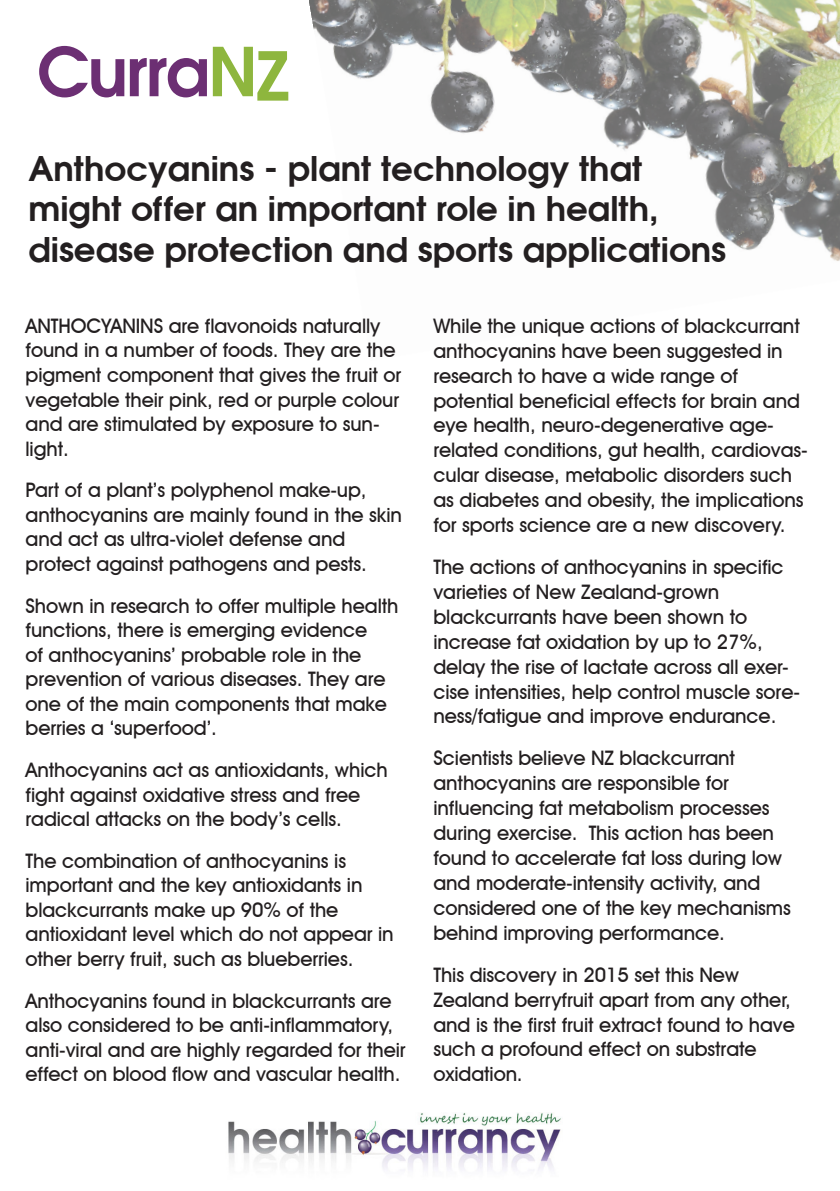
<style>
.page{position:relative;width:840px;height:1191px;background:#fff}
.page>*{position:absolute;margin:0;border:0;box-sizing:border-box;transform-origin:0 0}
.Body_copy_hanging_in{font:600 67px "Avant Garde";letter-spacing:-.025em;color:#6c2f73}
.t1{font:600 34px/40.8px "Avant Garde";color:#231f20}
.t2{font:500 20px/25px "Avant Garde IT Cby BT";letter-spacing:-.005em;color:#231f20}
.s1{color:#8eb63e}
</style>
<div class="page">
<img style="left:309px;top:0;width:530px;height:261px">
<img style="left:228px;top:1113px;width:333px;height:57px">
<p class="Body_copy_hanging_in" style="left:37px;top:28px;width:254px">Curra<span class="s1">NZ</span></p>
<p class="t1" style="left:28px;top:147px;width:699px">Anthocyanins - plant technology that might offer an important role in health, disease protection and sports applications</p>
<p class="t2" style="left:26px;top:313px;width:377px">ANTHOCYANINS are flavonoids naturally found in a number of foods. They are the pigment component that gives the fruit or vegetable their pink, red or purple colour and are stimulated by exposure to sun&shy;light.</p>
<p class="t2" style="left:26px;top:477px;width:378px">Part of a plant’s polyphenol make-up, anthocyanins are mainly found in the skin and act as ultra-violet defense and protect against pathogens and pests.</p>
<p class="t2" style="left:26px;top:593px;width:374px">Shown in research to offer multiple health functions, there is emerging evidence<br>of anthocyanins’ probable role in the prevention of various diseases. They are one of the main components that make berries a ‘superfood’.</p>
<p class="t2" style="left:26px;top:757px;width:363px">Anthocyanins act as antioxidants, which fight against oxidative stress and free radical attacks on the body’s cells.</p>
<p class="t2" style="left:26px;top:848px;width:369px">The combination of anthocyanins is important and the key antioxidants in blackcurrants make up 90% of the antioxidant level which do not appear in other berry fruit, such as blueberries.</p>
<p class="t2" style="left:26px;top:988px;width:381px">Anthocyanins found in blackcurrants are also considered to be anti-inflammatory, anti-viral and are highly regarded for their effect on blood flow and vascular health.</p>
<p class="t2" style="left:433px;top:313px;width:375px">While the unique actions of blackcurrant anthocyanins have been suggested in research to have a wide range of potential beneficial effects for brain and eye health, neuro-degenerative age&shy;related conditions, gut health, cardiovas&shy;cular disease, metabolic disorders such as diabetes and obesity, the implications for sports science are a new discovery.</p>
<p class="t2" style="left:433px;top:554px;width:368px">The actions of anthocyanins in specific varieties of New Zealand-grown blackcurrants have been shown to increase fat oxidation by up to 27%, delay the rise of lactate across all exer&shy;cise intensities, help control muscle sore&shy;ness/fatigue and improve endurance.</p>
<p class="t2" style="left:433px;top:745px;width:359px">Scientists believe NZ blackcurrant anthocyanins are responsible for influencing fat metabolism processes during exercise. This action has been found to accelerate fat loss during low and moderate-intensity activity, and considered one of the key mechanisms behind improving performance.</p>
<p class="t2" style="left:433px;top:962px;width:363px">This discovery in 2015 set this New Zealand berryfruit apart from any other, and is the first fruit extract found to have such a profound effect on substrate oxidation.</p>
</div>
